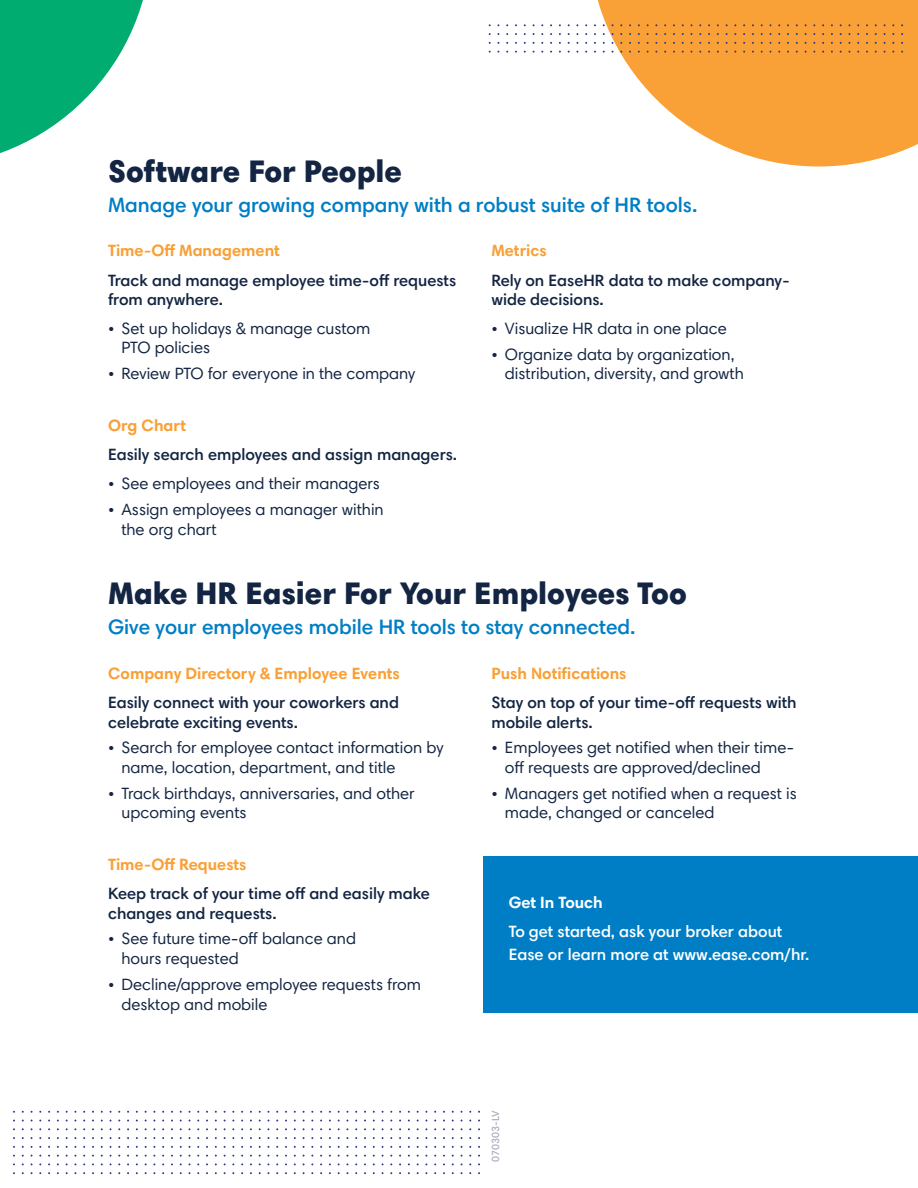
<style>
.page{position:relative;width:918px;height:1188px;background:#fff}
.page>*{position:absolute;margin:0;border:0;box-sizing:border-box;transform-origin:0 0}
.t1{font:900 31.5px "Harmonia Sans Std";color:#132542}
.t2{font:600 21px "Harmonia Sans Std";color:#007ec5}
.t3{font:16.5px/19.5px "Harmonia Sans Std";color:#132542}
.t4{font:600 16.5px/19.5px "Harmonia Sans Std";color:#132542}
.t5{font:700 16.5px "Harmonia Sans Std";color:#f9a036}
.t6{font:600 16.5px/22.5px "Harmonia Sans Std";color:#fff}
.t7{font:700 16.5px "Harmonia Sans Std";color:#fff}
.t8{font:600 10.5px "Harmonia Sans Std";color:#adb2c1}
</style>
<div class="page">
<div style="left:484px;top:856px;width:434px;height:156px;background:#007ec5"></div>
<svg style="left:594px;top:0;width:324px;height:166px;fill:#f9a036"></svg>
<svg style="left:0;top:0;width:143px;height:153px"></svg>
<h1 class="t1" style="left:108px;top:151px;width:296px">Software For People</h1>
<p class="t2" style="left:108px;top:191px;width:591px">Manage your growing company with a robust suite of HR tools.</p>
<p class="t5" style="left:108px;top:240px;width:173px">Time-Off Management</p>
<p class="t4" style="left:108px;top:270px;width:350px">Track and manage employee time-off requests from anywhere.</p>
<p class="t3" style="left:121px;top:318px;width:250px;text-indent:-13px">• Set up holidays &amp; manage custom<br>PTO policies</p>
<p class="t3" style="left:108px;top:364px;width:309px">• Review PTO for everyone in the company</p>
<p class="t5" style="left:108px;top:415px;width:80px">Org Chart</p>
<p class="t4" style="left:108px;top:445px;width:351px">Easily search employees and assign managers.</p>
<p class="t3" style="left:108px;top:473px;width:273px">• See employees and their managers</p>
<p class="t3" style="left:121px;top:500px;width:264px;text-indent:-13px">• Assign employees a manager within the org chart</p>
<p class="t5" style="left:491px;top:240px;width:57px">Metrics</p>
<p class="t4" style="left:491px;top:270px;width:300px">Rely on EaseHR data to make company&shy;wide decisions.</p>
<p class="t3" style="left:491px;top:318px;width:237px">• Visualize HR data in one place</p>
<p class="t3" style="left:505px;top:344px;width:240px;text-indent:-13px">• Organize data by organization, distribution, diversity, and growth</p>
<h1 class="t1" style="left:108px;top:573px;width:580px">Make HR Easier For Your Employees Too</h1>
<p class="t2" style="left:108px;top:614px;width:529px">Give your employees mobile HR tools to stay connected.</p>
<p class="t5" style="left:108px;top:663px;width:293px">Company Directory &amp; Employee Events</p>
<p class="t4" style="left:108px;top:692px;width:293px">Easily connect with your coworkers and celebrate exciting events.</p>
<p class="t3" style="left:121px;top:738px;width:324px;text-indent:-13px">• Search for employee contact information by name, location, department, and title</p>
<p class="t3" style="left:121px;top:783px;width:295px;text-indent:-13px">• Track birthdays, anniversaries, and other upcoming events</p>
<p class="t5" style="left:108px;top:854px;width:140px">Time-Off Requests</p>
<p class="t4" style="left:108px;top:884px;width:323px">Keep track of your time off and easily make changes and requests.</p>
<p class="t3" style="left:121px;top:929px;width:236px;text-indent:-13px">• See future time-off balance and hours requested</p>
<p class="t3" style="left:121px;top:975px;width:301px;text-indent:-13px">• Decline/approve employee requests from desktop and mobile</p>
<p class="t5" style="left:491px;top:663px;width:137px">Push Notifications</p>
<p class="t4" style="left:491px;top:693px;width:307px">Stay on top of your time-off requests with mobile alerts.</p>
<p class="t3" style="left:505px;top:738px;width:291px;text-indent:-13px">• Employees get notified when their time&shy;off requests are approved/declined</p>
<p class="t3" style="left:505px;top:783px;width:293px;text-indent:-13px">• Managers get notified when a request is made, changed or canceled</p>
<p class="t7" style="left:509px;top:892px;width:96px">Get In Touch</p>
<p class="t6" style="left:509px;top:920px;width:302px">To get started, ask your broker about<br>Ease or learn more at www.ease.com/hr.</p>
<p class="t8" style="left:489px;top:1162px;width:53px;rotate:-90deg">070303-LV</p>
</div>
